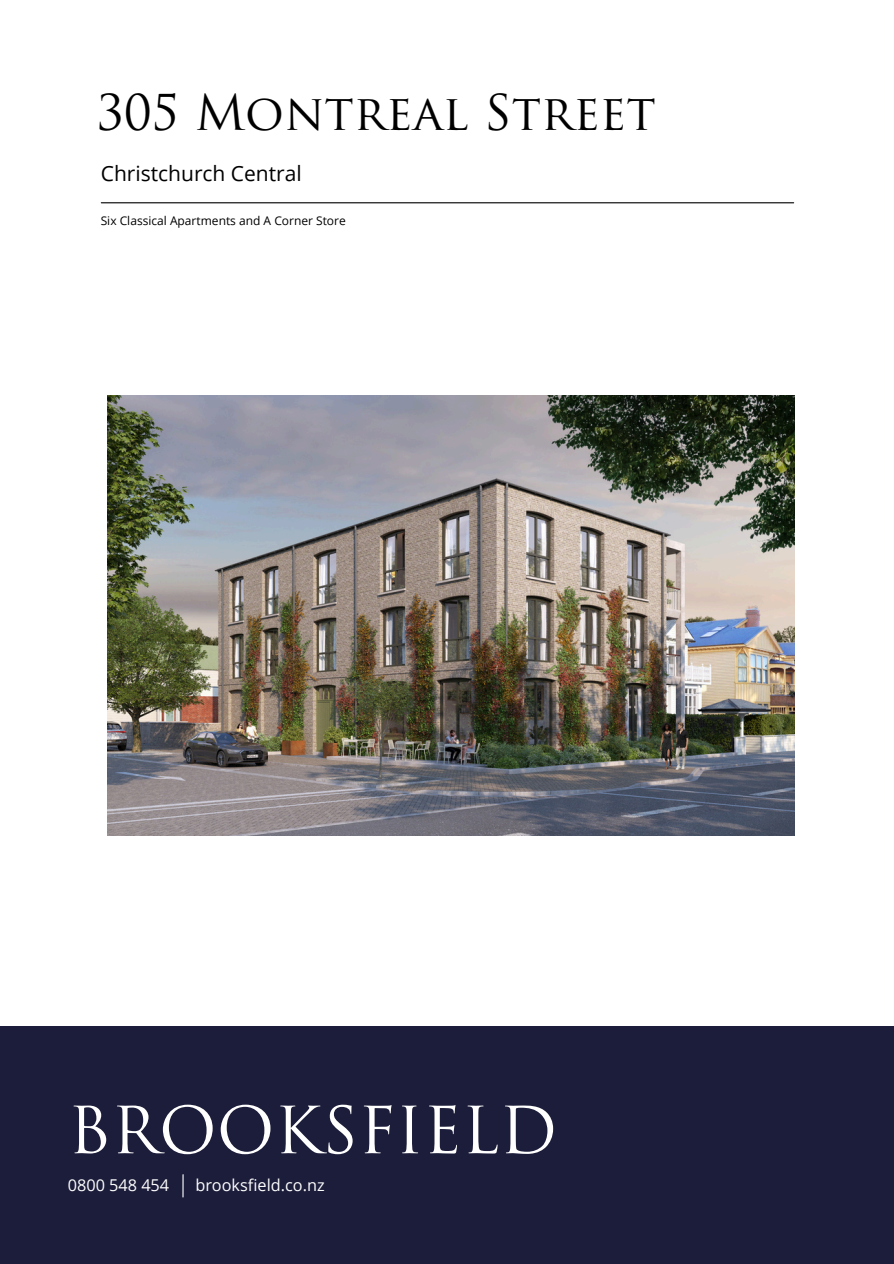
<style>
.page{position:relative;width:894px;height:1264px;background:#fff}
.page>*{position:absolute;margin:0;border:0;box-sizing:border-box;transform-origin:0 0}
.t1{font:63.15px "Trajan Pro";color:#fff}
.t2{font:48.15px "Trajan Pro";color:#000}
.t3{font:21px "Open Sans";color:#000}
.t4{font:16.35px "Open Sans";color:#fdfdfe}
.t5{font:12px "Open Sans";color:#000}
</style>
<div class="page">
<hr style="left:101px;top:202px;width:692px;height:1px;background:#000">
<div style="left:0;top:1026px;width:893px;height:237px;background:#1c1d3a"></div>
<svg style="left:182px;top:1174px;width:1px;height:22px"></svg>
<svg style="left:793px;top:769px;width:2px;height:13px"></svg>
<img style="left:107px;top:395px;width:686px;height:440px">
<h3 class="t2" style="left:96px;top:93px;width:560px">305 Montreal Street</h3>
<p class="t3" style="left:101px;top:158px;width:202px">Christchurch Central</p>
<p class="t5" style="left:101px;top:212px;width:246px">Six Classical Apartments and A Corner Store</p>
<h4 class="t1" style="left:68px;top:1105px;width:490px">BROOKSFIELD</h4>
<h1 class="t4" style="left:68px;top:1173px;width:103px">0800 548 454</h1>
<h4 class="t4" style="left:195px;top:1173px;width:131px">brooksfield.co.nz</h4>
</div>
